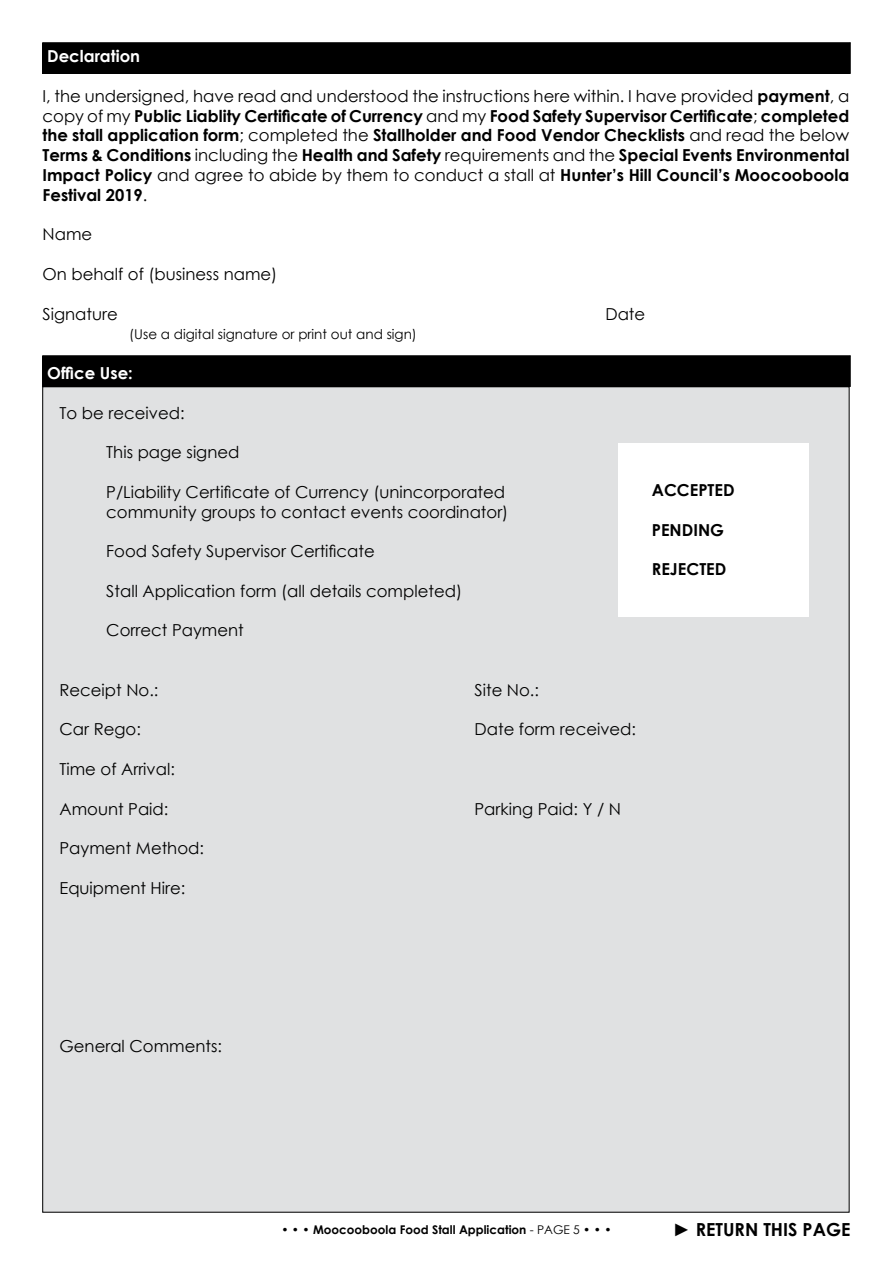
<style>
.page{position:relative;width:893px;height:1263px;background:#fff}
.page>*{position:absolute;margin:0;border:0;box-sizing:border-box;transform-origin:0 0}
.t1{font:700 18px "Century Gothic";color:#000}
.t2{font:700 16.5px/19.8px "Century Gothic";color:#000;text-align:justify}
.t3{font:16.5px/19.8px "Century Gothic";color:#000}
.t4{font:700 16.5px "Century Gothic";color:#fff}
.t5{font:13.5px "Century Gothic";color:#000}
.t6{font:700 12px "Century Gothic";color:#000}
.s1{font-weight:400}
</style>
<div class="page">
<div style="left:43px;top:387px;width:806px;height:825px;background:#e0e1e2"></div>
<div style="left:43px;top:356px;width:807px;height:30px;background:#000"></div>
<div style="left:43px;top:356px;width:807px;height:31px;border:1px solid #000"></div>
<div style="left:43px;top:43px;width:807px;height:30px;background:#000"></div>
<div style="left:43px;top:43px;width:807px;height:31px;border:1px solid #000"></div>
<div style="left:618px;top:443px;width:190px;height:173px;background:#fff"></div>
<p class="t4" style="left:47px;top:44px;width:95px">Declaration</p>
<p class="t2" style="left:43px;top:85px;width:808px"><span class="s1">I, the undersigned, have read and understood the instructions here within. I have provided</span> payment<span class="s1">, a copy of my</span> Public Liablity Certificate of Currency <span class="s1">and my</span> Food Safety Supervisor Certificate<span class="s1">;</span> completed the stall application form<span class="s1">; completed the</span> Stallholder and Food Vendor Checklists <span class="s1">and read the below </span>Terms &amp; Conditions <span class="s1">including the</span> Health and Safety <span class="s1">requirements and the</span> Special Events Environmental Impact Policy <span class="s1">and agree to abide by them to conduct a stall at</span> Hunter’s Hill Council’s Moocooboola Festival 2019<span class="s1">.</span></p>
<p class="t3" style="left:43px;top:224px;width:51px">Name</p>
<p class="t3" style="left:43px;top:264px;width:236px">On behalf of (business name)</p>
<p class="t3" style="left:43px;top:303px;width:77px">Signature</p>
<p class="t3" style="left:605px;top:303px;width:41px">Date</p>
<p class="t5" style="left:129px;top:325px;width:289px">(Use a digital signature or print out and sign)</p>
<p class="t4" style="left:47px;top:360px;width:87px">Office Use:</p>
<p class="t3" style="left:60px;top:402px;width:127px">To be received:</p>
<p class="t3" style="left:106px;top:442px;width:135px">This page signed</p>
<p class="t3" style="left:106px;top:482px;width:404px">P/Liability Certificate of Currency (unincorporated community groups to contact events coordinator)</p>
<p class="t3" style="left:106px;top:541px;width:270px">Food Safety Supervisor Certificate</p>
<p class="t3" style="left:106px;top:581px;width:357px">Stall Application form (all details completed)</p>
<p class="t3" style="left:106px;top:620px;width:139px">Correct Payment</p>
<p class="t2" style="left:652px;top:480px;width:24px">Accepted</p>
<p class="t2" style="left:652px;top:519px;width:21px">Pending</p>
<p class="t2" style="left:652px;top:559px;width:20px">Rejected</p>
<p class="t3" style="left:60px;top:680px;width:101px">Receipt No.:</p>
<p class="t3" style="left:475px;top:680px;width:66px">Site No.:</p>
<p class="t3" style="left:60px;top:719px;width:83px">Car Rego:</p>
<p class="t3" style="left:475px;top:719px;width:163px">Date form received:</p>
<p class="t3" style="left:60px;top:759px;width:117px">Time of Arrival:</p>
<p class="t3" style="left:60px;top:798px;width:110px">Amount Paid:</p>
<p class="t3" style="left:475px;top:798px;width:148px">Parking Paid: Y / N</p>
<p class="t3" style="left:60px;top:838px;width:146px">Payment Method:</p>
<p class="t3" style="left:60px;top:878px;width:127px">Equipment Hire:</p>
<p class="t3" style="left:60px;top:1036px;width:164px">General Comments:</p>
<p class="t6" style="left:281px;top:1220px;width:332px">• • • Moocooboola Food Stall Application <span class="s1">- PAGE 5</span> • • •</p>
<p class="t1" style="left:673px;top:1215px;width:179px">► RETURN THIS PAGE</p>
</div>
